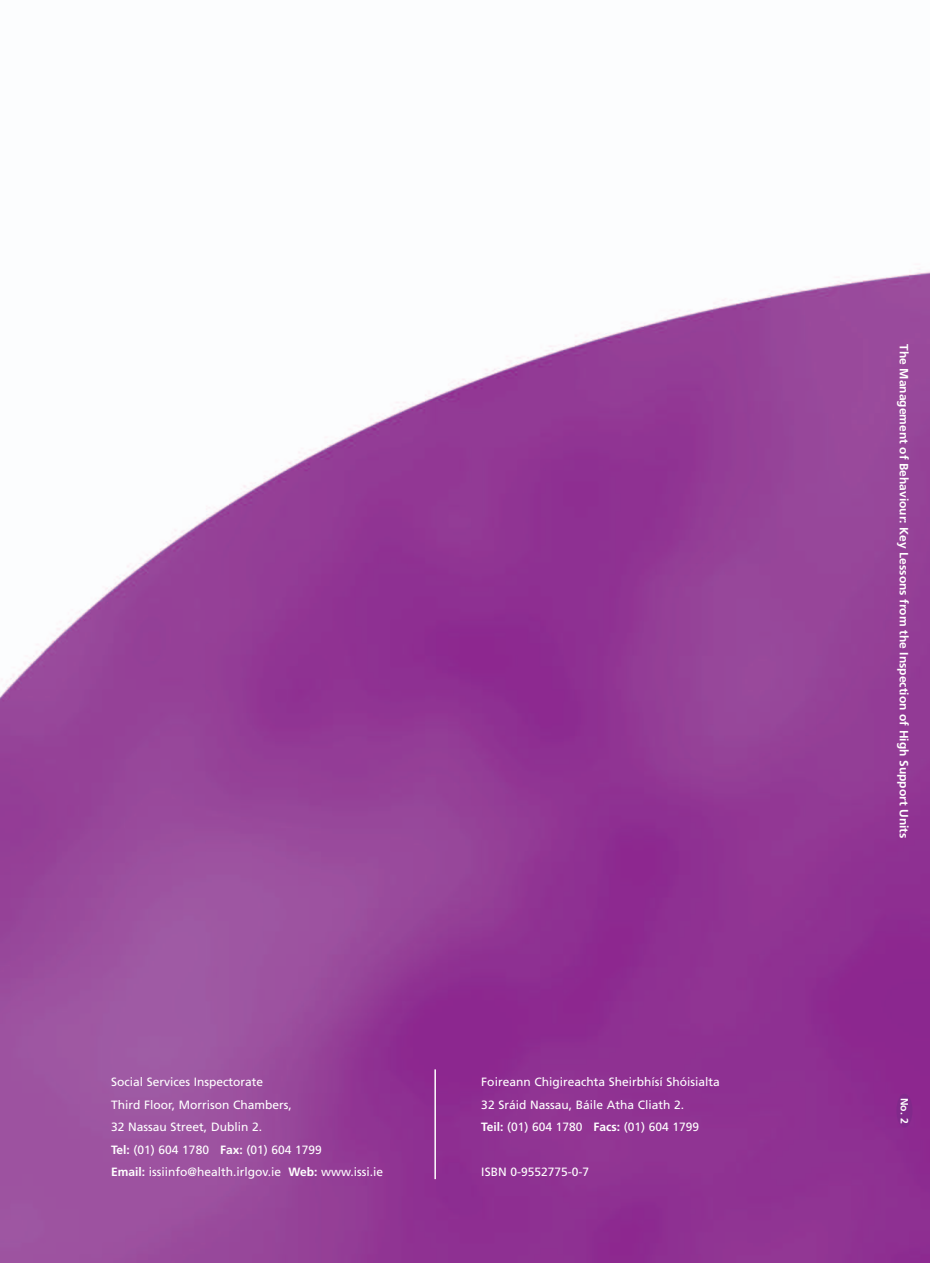
<style>
.page{position:relative;width:930px;height:1263px;background:#fff}
.page>*{position:absolute;margin:0;border:0;box-sizing:border-box;transform-origin:0 0}
.t1{font:12px/22.5px "Frutiger";color:#fff}
.t2{font:700 12px "Frutiger";color:#fff}
.t3{font:700 10.5px "Frutiger";color:#fff}
.s1{font-weight:700}
</style>
<div class="page">
<img style="left:0;top:269px;width:930px;height:994px">
<hr style="left:434px;top:1069px;width:2px;height:110px;background:#fff">
<div style="left:896px;top:1094px;width:16px;height:33px;background:#81298b;border-radius:50%"></div>
<p class="t1" style="left:111px;top:1072px;width:273px">Social Services Inspectorate<br>Third Floor, Morrison Chambers,<br>32 Nassau Street, Dublin 2.<br><span class="s1">Tel:</span> (01) 604 1780 <span class="s1">Fax:</span> (01) 604 1799<br><span class="s1">Email:</span> issiinfo@health.irlgov.ie <span class="s1">Web:</span> www.issi.ie</p>
<p class="t1" style="left:481px;top:1072px;width:240px">Foireann Chigireachta Sheirbhísí Shóisialta<br>32 Sráid Nassau, Báile Atha Cliath 2.<br><span class="s1">Teil:</span> (01) 604 1780 <span class="s1">Facs:</span> (01) 604 1799</p>
<p class="t1" style="left:481px;top:1162px;width:109px">ISBN 0-9552775-0-7</p>
<p class="t2" style="left:909px;top:344px;width:496px;rotate:90deg">The Management of Behaviour: Key Lessons from the Inspection of High Support Units</p>
<p class="t3" style="left:908px;top:1098px;width:27px;rotate:90deg">No. 2</p>
</div>
